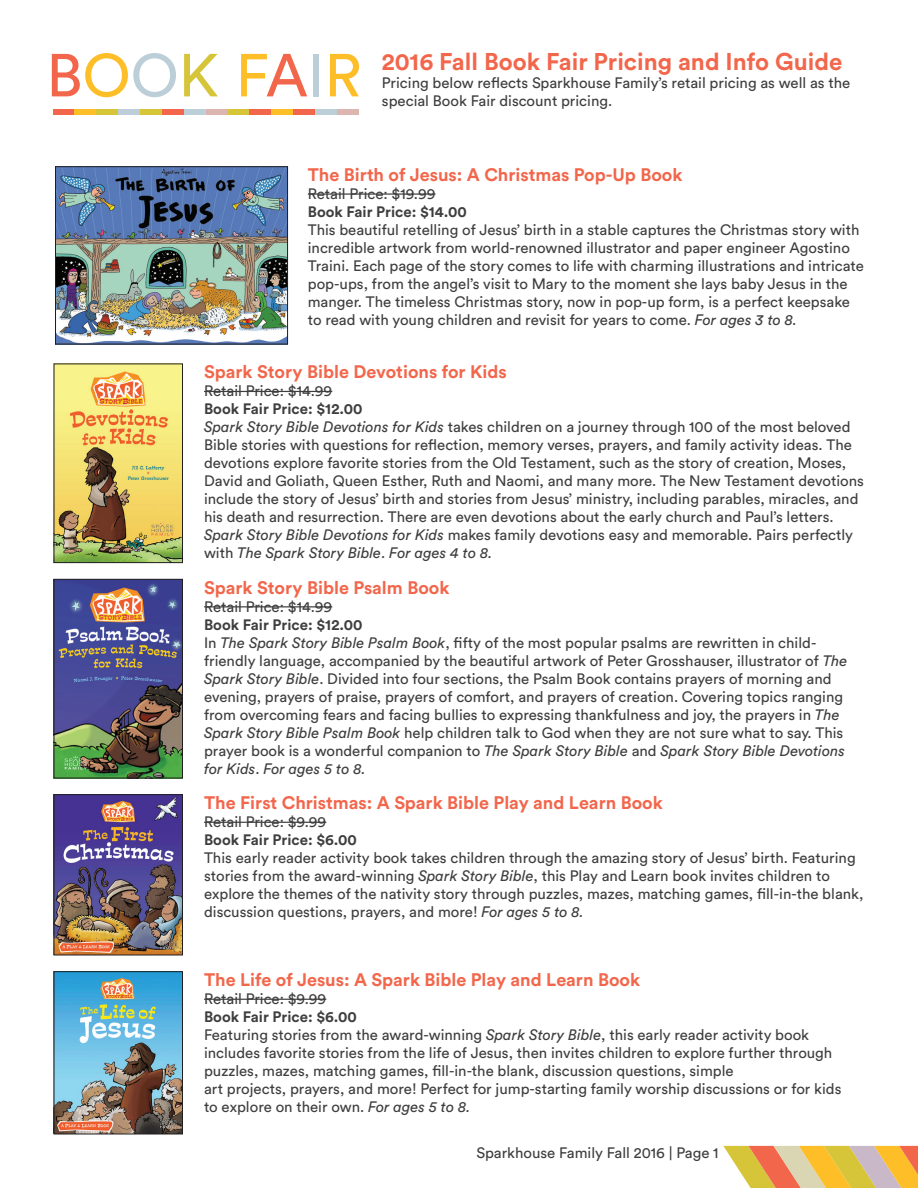
<style>
.page{position:relative;width:918px;height:1188px;background:#fff}
.page>*{position:absolute;margin:0;border:0;box-sizing:border-box;transform-origin:0 0}
.t1{font:60px "Circular Std";color:#fdbe28}
.t2{font:700 24px "Circular Std";color:#f2664b}
.t3{font:700 18px "Circular Std";color:#f2664b}
.t4{font:15px/18px "Circular Std";color:#3e3e3f}
.t5{font:700 15px "Circular Std";color:#3e3e3f}
.s1{color:#f2664b}
.s2{color:#bcced8}
.s3{color:#d6c439}
.s4{font-style:italic}
.s5{font-weight:700}
</style>
<div class="page">
<div style="left:53px;top:109px;width:22px;height:5px;background:#f2664b"></div>
<div style="left:184px;top:109px;width:22px;height:5px;background:#bcced8"></div>
<div style="left:96px;top:109px;width:22px;height:5px;background:#d6c439"></div>
<div style="left:228px;top:109px;width:22px;height:5px;background:#d6c439"></div>
<div style="left:140px;top:109px;width:22px;height:5px;background:#d6c439"></div>
<div style="left:271px;top:109px;width:22px;height:5px;background:#fdbe28"></div>
<div style="left:315px;top:109px;width:22px;height:5px;background:#bcced8"></div>
<div style="left:75px;top:109px;width:21px;height:5px;background:#fdbe28"></div>
<div style="left:206px;top:109px;width:22px;height:5px;background:#dbb5b0"></div>
<div style="left:118px;top:109px;width:22px;height:5px;background:#bcced8"></div>
<div style="left:250px;top:109px;width:21px;height:5px;background:#f2664b"></div>
<div style="left:162px;top:109px;width:22px;height:5px;background:#f2664b"></div>
<div style="left:293px;top:109px;width:22px;height:5px;background:#f2664b"></div>
<div style="left:337px;top:109px;width:22px;height:5px;background:#dbb5b0"></div>
<svg style="left:723px;top:1146px;width:195px;height:42px;background:#e6b869"></svg>
<img style="left:56px;top:366px;width:125px;height:195px">
<div style="left:54px;top:364px;width:129px;height:199px;border:1px solid #231f20"></div>
<hr style="left:204px;top:391px;width:128px;height:1px;background:#3e3e3f">
<img style="left:56px;top:581px;width:125px;height:195px">
<div style="left:54px;top:579px;width:129px;height:199px;border:1px solid #231f20"></div>
<hr style="left:204px;top:606px;width:128px;height:1px;background:#3e3e3f">
<img style="left:56px;top:797px;width:125px;height:156px">
<div style="left:54px;top:795px;width:129px;height:160px;border:1px solid #231f20"></div>
<hr style="left:204px;top:822px;width:122px;height:1px;background:#3e3e3f">
<img style="left:56px;top:973px;width:125px;height:159px">
<div style="left:54px;top:971px;width:129px;height:163px;border:1px solid #231f20"></div>
<hr style="left:204px;top:999px;width:122px;height:1px;background:#3e3e3f">
<hr style="left:308px;top:193px;width:128px;height:2px;background:#3e3e3f">
<img style="left:57px;top:168px;width:229px;height:174px">
<div style="left:55px;top:166px;width:233px;height:178px;border:1px solid #231f20"></div>
<h1 class="t1" style="left:46px;top:39px;width:317px"><span class="s1">B</span>O<span class="s2">O</span><span class="s3">K</span> F<span class="s1">A</span><span class="s2">I</span>R</h1>
<h2 class="t2" style="left:382px;top:46px;width:462px">2016 Fall Book Fair Pricing and Info Guide</h2>
<p class="t4" style="left:382px;top:74px;width:470px">Pricing below reflects Sparkhouse Family’s retail pricing as well as the</p>
<p class="t4" style="left:382px;top:92px;width:232px">special Book Fair discount pricing.</p>
<p class="t3" style="left:308px;top:163px;width:376px">The Birth of Jesus: A Christmas Pop-Up Book</p>
<p class="t4" style="left:308px;top:185px;width:129px">Retail Price: $19.99</p>
<p class="t5" style="left:308px;top:202px;width:161px">Book Fair Price: $14.00</p>
<p class="t4" style="left:308px;top:221px;width:558px">This beautiful retelling of Jesus’ birth in a stable captures the Christmas story with incredible artwork from world-renowned illustrator and paper engineer Agostino Traini. Each page of the story comes to life with charming illustrations and intricate pop-ups, from the angel’s visit to Mary to the moment she lays baby Jesus in the manger. The timeless Christmas story, now in pop-up form, is a perfect keepsake to read with young children and revisit for years to come. <span class="s4">For ages 3 to 8.</span></p>
<p class="t3" style="left:204px;top:361px;width:304px">Spark Story Bible Devotions for Kids</p>
<p class="t4" style="left:204px;top:382px;width:130px">Retail Price: $14.99</p>
<p class="t4" style="left:204px;top:400px;width:661px"><span class="s5">Book Fair Price: $12.00<br></span><span class="s4">Spark Story Bible Devotions for Kids</span> takes children on a journey through 100 of the most beloved Bible stories with questions for reflection, memory verses, prayers, and family activity ideas. The devotions explore favorite stories from the Old Testament, such as the story of creation, Moses, David and Goliath, Queen Esther, Ruth and Naomi, and many more. The New Testament devotions include the story of Jesus’ birth and stories from Jesus’ ministry, including parables, miracles, and his death and resurrection. There are even devotions about the early church and Paul’s letters.<br><span class="s4">Spark Story Bible Devotions for Kids</span> makes family devotions easy and memorable. Pairs perfectly with <span class="s4">The Spark Story Bible</span>. <span class="s4">For ages 4 to 8.</span></p>
<p class="t3" style="left:204px;top:576px;width:247px">Spark Story Bible Psalm Book</p>
<p class="t4" style="left:204px;top:597px;width:130px">Retail Price: $14.99</p>
<p class="t4" style="left:204px;top:615px;width:645px"><span class="s5">Book Fair Price: $12.00<br></span>In <span class="s4">The Spark Story Bible Psalm Book</span>, fifty of the most popular psalms are rewritten in child&shy;friendly language, accompanied by the beautiful artwork of Peter Grosshauser, illustrator of <span class="s4">The Spark Story Bible</span>. Divided into four sections, the Psalm Book contains prayers of morning and evening, prayers of praise, prayers of comfort, and prayers of creation. Covering topics ranging from overcoming fears and facing bullies to expressing thankfulness and joy, the prayers in <span class="s4">The Spark Story Bible Psalm Book</span> help children talk to God when they are not sure what to say. This prayer book is a wonderful companion to <span class="s4">The Spark Story Bible</span> and <span class="s4">Spark Story Bible Devotions for Kids</span>. <span class="s4">For ages 5 to 8.</span></p>
<p class="t3" style="left:204px;top:791px;width:460px">The First Christmas: A Spark Bible Play and Learn Book</p>
<p class="t4" style="left:204px;top:813px;width:124px">Retail Price: $9.99</p>
<p class="t5" style="left:204px;top:830px;width:154px">Book Fair Price: $6.00</p>
<p class="t4" style="left:204px;top:849px;width:661px">This early reader activity book takes children through the amazing story of Jesus’ birth. Featuring stories from the award-winning <span class="s4">Spark Story Bible</span>, this Play and Learn book invites children to explore the themes of the nativity story through puzzles, mazes, matching games, fill-in-the blank, discussion questions, prayers, and more! <span class="s4">For ages 5 to 8.</span></p>
<p class="t3" style="left:204px;top:968px;width:438px">The Life of Jesus: A Spark Bible Play and Learn Book</p>
<p class="t4" style="left:204px;top:990px;width:124px">Retail Price: $9.99</p>
<p class="t4" style="left:204px;top:1008px;width:639px"><span class="s5">Book Fair Price: $6.00<br></span>Featuring stories from the award-winning <span class="s4">Spark Story Bible</span>, this early reader activity book includes favorite stories from the life of Jesus, then invites children to explore further through puzzles, mazes, matching games, fill-in-the blank, discussion questions, simple<br>art projects, prayers, and more! Perfect for jump-starting family worship discussions or for kids to explore on their own. <span class="s4">For ages 5 to 8.</span></p>
<p class="t4" style="left:477px;top:1144px;width:243px">Sparkhouse Family Fall 2016 | Page 1</p>
</div>
